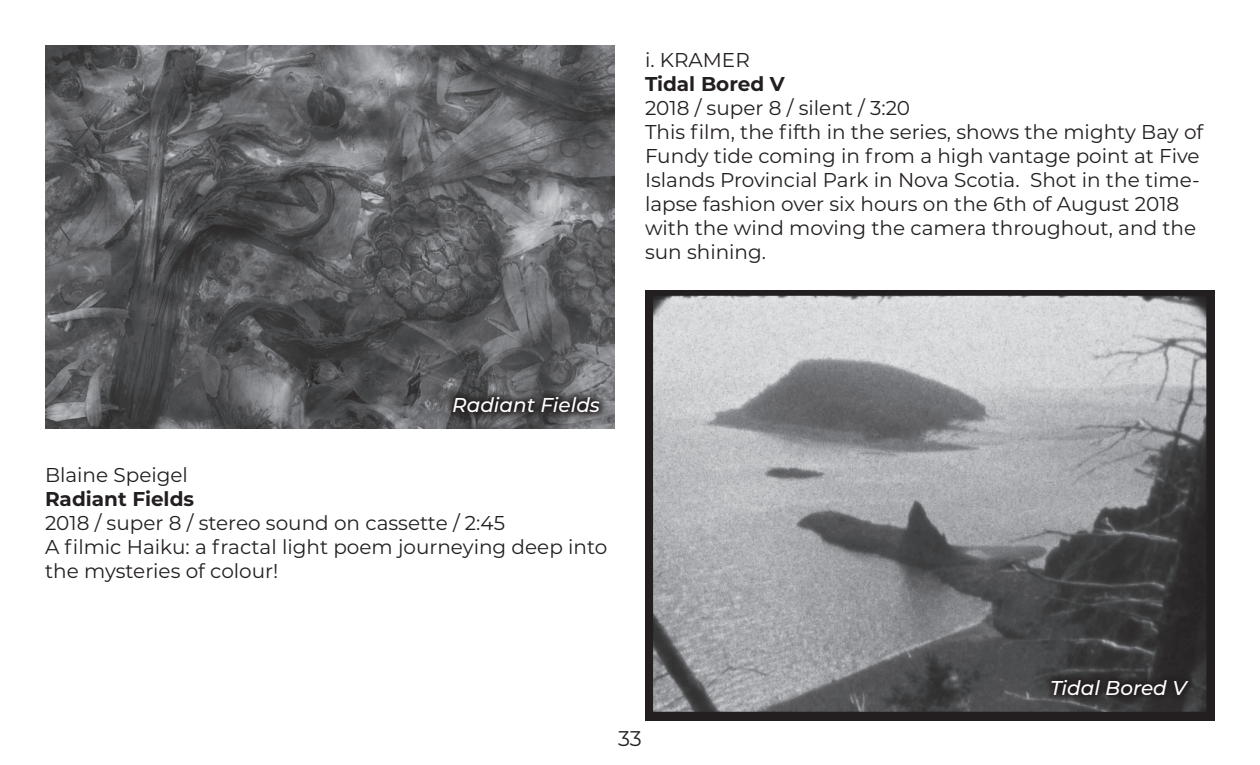
<style>
.page{position:relative;width:1260px;height:765px;background:#fff}
.page>*{position:absolute;margin:0;border:0;box-sizing:border-box;transform-origin:0 0}
.t1{font:21.25px "Montserrat";color:#231f20}
.t2{font:20px/24px "Montserrat";color:#231f20}
.t3{font:700 20px "Montserrat";color:#231f20}
.Art_Title_Overlay{font:italic 500 20px "Montserrat";color:#fff}
</style>
<div class="page">
<img style="left:45px;top:45px;width:570px;height:384px">
<svg style="left:443px;top:387px;width:167px;height:35px;background:#4a494a"></svg>
<img style="left:645px;top:290px;width:570px;height:430px">
<svg style="left:1042px;top:669px;width:156px;height:35px;background:#313031"></svg>
<p class="t2" style="left:645px;top:47px;width:106px">i. KRAMER</p>
<p class="t3" style="left:645px;top:70px;width:141px">Tidal Bored V</p>
<p class="t2" style="left:645px;top:95px;width:267px">2018 / super 8 / silent / 3:20</p>
<p class="t2" style="left:645px;top:119px;width:560px">This film, the fifth in the series, shows the mighty Bay of Fundy tide coming in from a high vantage point at Five Islands Provincial Park in Nova Scotia. Shot in the time&shy;lapse fashion over six hours on the 6th of August 2018 with the wind moving the camera throughout, and the sun shining.</p>
<p class="Art_Title_Overlay" style="left:452px;top:391px;width:149px">Radiant Fields</p>
<p class="t2" style="left:45px;top:462px;width:145px">Blaine Speigel</p>
<p class="t3" style="left:45px;top:485px;width:151px">Radiant Fields</p>
<p class="t2" style="left:45px;top:510px;width:462px">2018 / super 8 / stereo sound on cassette / 2:45</p>
<p class="t2" style="left:45px;top:534px;width:564px">A filmic Haiku: a fractal light poem journeying deep into the mysteries of colour!</p>
<p class="t1" style="left:618px;top:723px;width:25px">33</p>
<p class="Art_Title_Overlay" style="left:1050px;top:673px;width:138px">Tidal Bored V</p>
</div>
